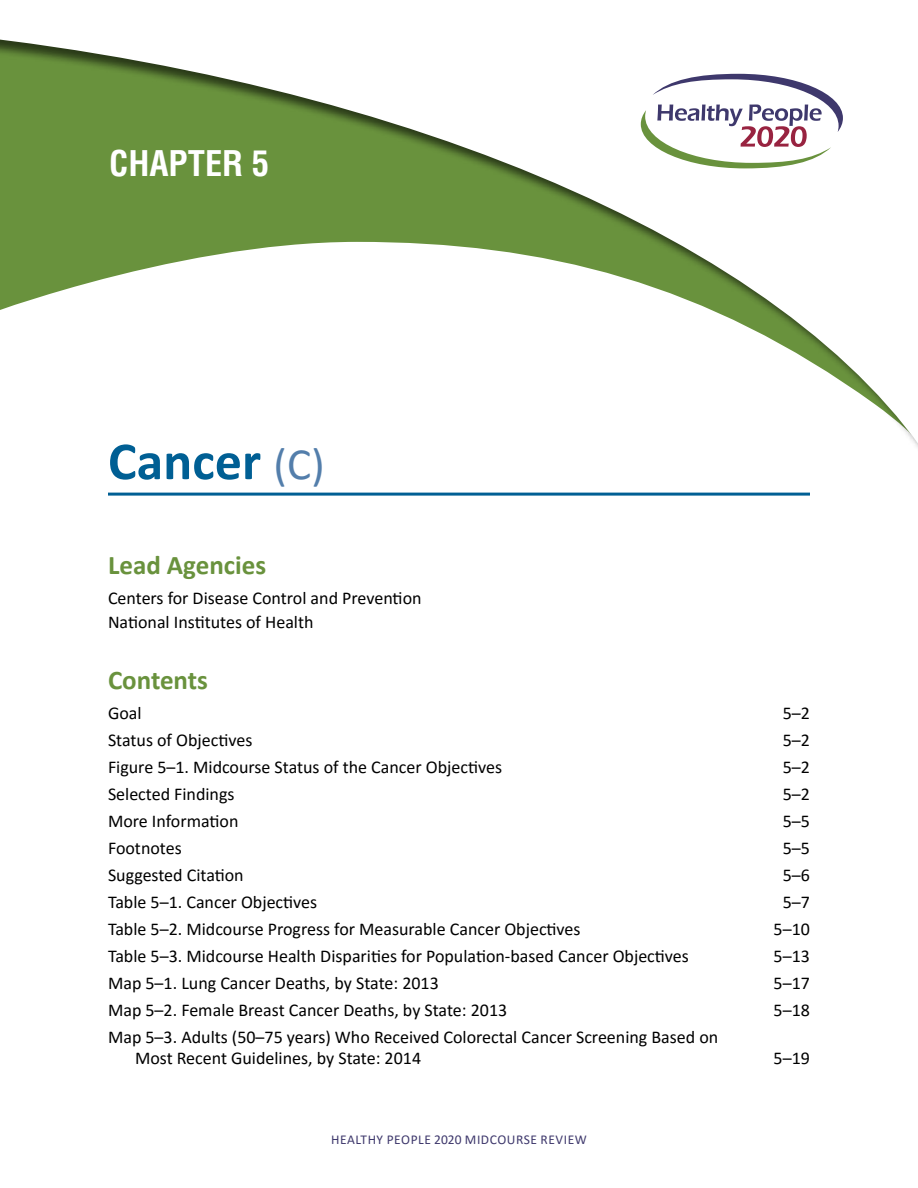
<style>
.page{position:relative;width:918px;height:1188px;background:#fff}
.page>*{position:absolute;margin:0;border:0;box-sizing:border-box;transform-origin:0 0}
.t1{font:700 54px "Calibri";color:#005f94}
.t2{font:700 condensed 34.5px "Helvetica LT Std";color:#fff}
.t3{font:700 27px "Calibri";color:#69923d}
.t4{font:18px/21px "Calibri";color:#000}
.t5{font:13.5px "Calibri";letter-spacing:.04em;color:#3e386c}
.s1{font-weight:400;font-size:45px;color:#537eab}
</style>
<div class="page">
<svg style="left:0;top:39px;width:918px;height:454px"></svg>
<svg style="left:641px;top:74px;width:202px;height:94px"></svg>
<hr style="left:108px;top:493px;width:702px;height:3px;background:#005f94">
<p class="t2" style="left:109px;top:142px;width:162px">CHAPTER 5</p>
<h1 class="t1" style="left:108px;top:423px;width:218px">Cancer <span class="s1">(C)</span></h1>
<h2 class="t3" style="left:108px;top:546px;width:160px">Lead Agencies</h2>
<p class="t4" style="left:108px;top:587px;width:315px">Centers for Disease Control and Prevention</p>
<p class="t4" style="left:108px;top:611px;width:207px">National Institutes of Health</p>
<h2 class="t3" style="left:108px;top:661px;width:102px">Contents</h2>
<p class="t4" style="left:108px;top:702px;width:35px">Goal</p>
<p class="t4" style="left:783px;top:702px;width:29px">5–2</p>
<p class="t4" style="left:108px;top:729px;width:146px">Status of Objectives</p>
<p class="t4" style="left:783px;top:729px;width:29px">5–2</p>
<p class="t4" style="left:108px;top:756px;width:396px">Figure 5–1. Midcourse Status of the Cancer Objectives</p>
<p class="t4" style="left:783px;top:756px;width:29px">5–2</p>
<p class="t4" style="left:108px;top:783px;width:128px">Selected Findings</p>
<p class="t4" style="left:783px;top:783px;width:29px">5–2</p>
<p class="t4" style="left:108px;top:810px;width:132px">More Information</p>
<p class="t4" style="left:783px;top:810px;width:29px">5–5</p>
<p class="t4" style="left:108px;top:837px;width:75px">Footnotes</p>
<p class="t4" style="left:783px;top:837px;width:29px">5–5</p>
<p class="t4" style="left:108px;top:864px;width:137px">Suggested Citation</p>
<p class="t4" style="left:783px;top:864px;width:29px">5–6</p>
<p class="t4" style="left:108px;top:891px;width:211px">Table 5–1. Cancer Objectives</p>
<p class="t4" style="left:783px;top:891px;width:29px">5–7</p>
<p class="t4" style="left:108px;top:918px;width:474px">Table 5–2. Midcourse Progress for Measurable Cancer Objectives</p>
<p class="t4" style="left:774px;top:918px;width:38px">5–10</p>
<p class="t4" style="left:108px;top:945px;width:582px">Table 5–3. Midcourse Health Disparities for Population-based Cancer Objectives</p>
<p class="t4" style="left:774px;top:945px;width:38px">5–13</p>
<p class="t4" style="left:108px;top:972px;width:332px">Map 5–1. Lung Cancer Deaths, by State: 2013</p>
<p class="t4" style="left:774px;top:972px;width:38px">5–17</p>
<p class="t4" style="left:108px;top:999px;width:401px">Map 5–2. Female Breast Cancer Deaths, by State: 2013</p>
<p class="t4" style="left:774px;top:999px;width:38px">5–18</p>
<p class="t4" style="left:135px;top:1026px;width:585px;text-indent:-27px">Map 5–3. Adults (50–75 years) Who Received Colorectal Cancer Screening Based on<br>Most Recent Guidelines, by State: 2014</p>
<p class="t4" style="left:774px;top:1047px;width:38px">5–19</p>
<p class="t5" style="left:331px;top:1130px;width:257px">HEALTHY PEOPLE 2020 MIDCOURSE REVIEW</p>
</div>
